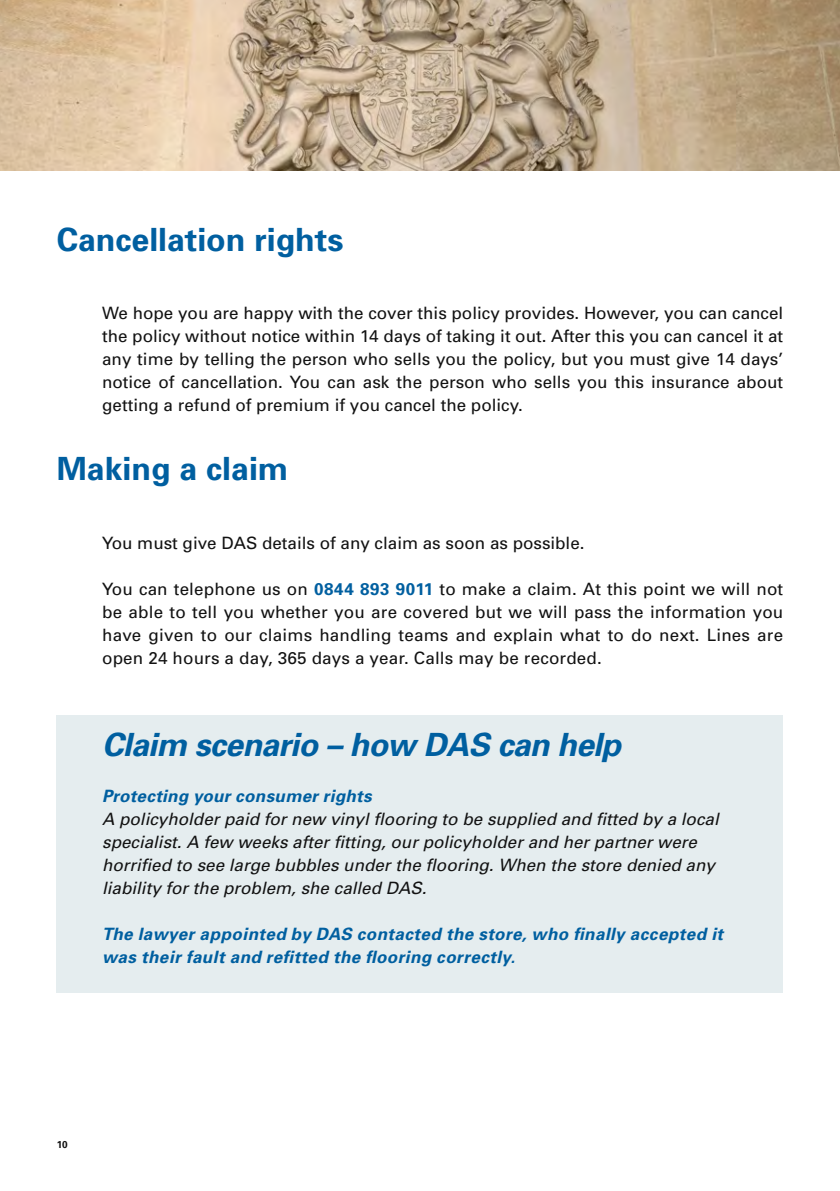
<style>
.page{position:relative;width:840px;height:1191px;background:#fff}
.page>*{position:absolute;margin:0;border:0;box-sizing:border-box;transform-origin:0 0}
.t1{font:700 32px "Univers";color:#005fa0}
.t2{font:italic 700 32px "Univers";letter-spacing:-.02em;color:#005fa0}
.t3{font:17px/23px "Univers";color:#121212;text-align:justify}
.t4{font:italic 17px/23px "Univers";color:#121212}
.t5{font:italic 700 17px/23px "Univers";letter-spacing:.025em;color:#005fa0}
.t6{font:700 10px "Univers";color:#121212}
.s1{font-weight:700;color:#005fa0}
</style>
<div class="page">
<img style="left:0;top:0;width:839px;height:170px">
<div style="left:57px;top:714px;width:725px;height:278px;background:#e5edef"></div>
<h1 class="t1" style="left:57px;top:220px;width:288px">Cancellation rights</h1>
<p class="t3" style="left:102px;top:302px;width:682px">We hope you are happy with the cover this policy provides. However, you can cancel the policy without notice within 14 days of taking it out. After this you can cancel it at any time by telling the person who sells you the policy, but you must give 14 days’ notice of cancellation. You can ask the person who sells you this insurance about getting a refund of premium if you cancel the policy.</p>
<h1 class="t1" style="left:57px;top:450px;width:233px">Making a claim</h1>
<p class="t3" style="left:102px;top:532px;width:483px">You must give DAS details of any claim as soon as possible.</p>
<p class="t3" style="left:102px;top:578px;width:682px">You can telephone us on <span class="s1">0844 893 9011</span> to make a claim. At this point we will not be able to tell you whether you are covered but we will pass the information you have given to our claims handling teams and explain what to do next. Lines are open 24 hours a day, 365 days a year. Calls may be recorded.</p>
<h1 class="t2" style="left:102px;top:725px;width:520px">Claim scenario – how DAS can help</h1>
<p class="t5" style="left:102px;top:785px;width:271px">Protecting your consumer rights</p>
<p class="t4" style="left:102px;top:808px;width:617px">A policyholder paid for new vinyl flooring to be supplied and fitted by a local specialist. A few weeks after fitting, our policyholder and her partner were horrified to see large bubbles under the flooring. When the store denied any liability for the problem, she called DAS.</p>
<p class="t5" style="left:102px;top:923px;width:622px">The lawyer appointed by DAS contacted the store, who finally accepted it was their fault and refitted the flooring correctly.</p>
<p class="t6" style="left:57px;top:1138px;width:13px">10</p>
</div>
